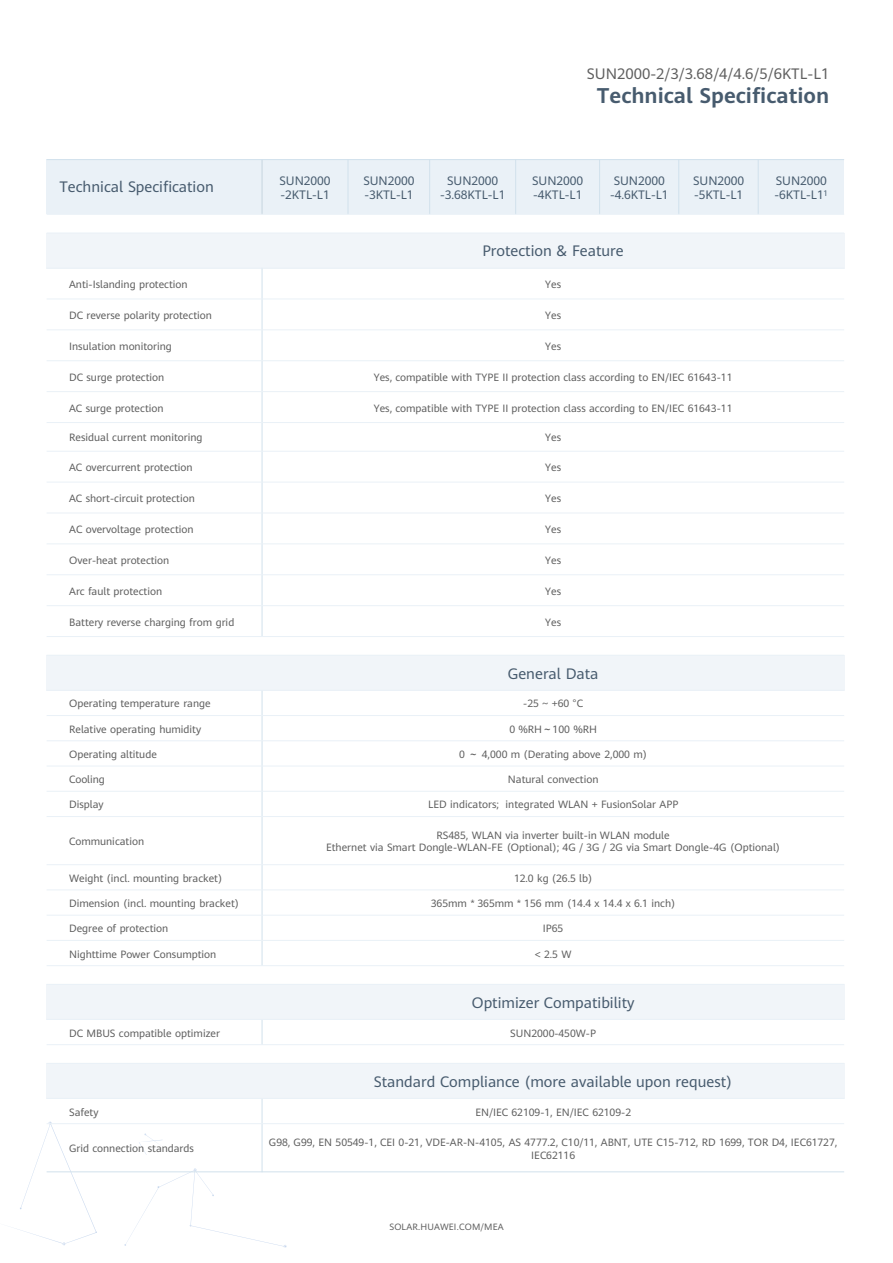
<style>
.page{position:relative;width:893px;height:1263px;background:#fff}
.page>*{position:absolute;margin:0;border:0;box-sizing:border-box;transform-origin:0 0}
.t1{font:700 21px "Huawei Sans";color:#475b6e}
.t2{font:15px "Huawei Sans";color:#475b6e}
.t3{font:15px "Huawei Sans";letter-spacing:-.005em;color:#5f5f5f}
.t4{font:12px/14.4px "Huawei Sans";letter-spacing:-.005em;color:#475b6e}
.t5{font:10.5px/12.6px "Huawei Sans";color:#5f5f5f;text-align:center}
.t6{font:9px "Huawei Sans";letter-spacing:.015em;color:#5f5f5f}
.s1{font-family:"Arial Unicode MS"}
</style>
<div class="page">
<svg style="left:15px;top:1122px;width:271px;height:126px"></svg>
<div style="left:47px;top:160px;width:215px;height:54px;background:#eaf1f7"></div>
<div style="left:262px;top:160px;width:86px;height:54px;background:#eaf1f7"></div>
<div style="left:348px;top:160px;width:82px;height:54px;background:#eaf1f7"></div>
<div style="left:430px;top:160px;width:86px;height:54px;background:#eaf1f7"></div>
<div style="left:516px;top:160px;width:83px;height:54px;background:#eaf1f7"></div>
<div style="left:599px;top:160px;width:80px;height:54px;background:#eaf1f7"></div>
<div style="left:679px;top:160px;width:79px;height:54px;background:#eaf1f7"></div>
<div style="left:758px;top:160px;width:86px;height:54px;background:#eaf1f7"></div>
<div style="left:47px;top:233px;width:215px;height:35px;background:#f1f5f9"></div>
<div style="left:262px;top:233px;width:582px;height:35px;background:#f1f5f9"></div>
<div style="left:47px;top:655px;width:215px;height:35px;background:#f1f5f9"></div>
<div style="left:262px;top:655px;width:582px;height:35px;background:#f1f5f9"></div>
<div style="left:47px;top:984px;width:215px;height:35px;background:#f1f5f9"></div>
<div style="left:262px;top:984px;width:582px;height:35px;background:#f1f5f9"></div>
<div style="left:47px;top:1063px;width:215px;height:35px;background:#f1f5f9"></div>
<div style="left:262px;top:1063px;width:582px;height:35px;background:#f1f5f9"></div>
<hr style="left:262px;top:159px;width:1px;height:55px;background:#c6d5df">
<hr style="left:262px;top:268px;width:1px;height:369px;background:#d1e1ec">
<hr style="left:262px;top:690px;width:1px;height:276px;background:#d1e1ec">
<svg style="left:262px;top:1020px;width:1px;height:24px"></svg>
<hr style="left:262px;top:1098px;width:1px;height:74px;background:#d1e1ec">
<hr style="left:348px;top:159px;width:1px;height:55px;background:#d1e1ec">
<hr style="left:429px;top:159px;width:1px;height:55px;background:#d1e1ec">
<hr style="left:515px;top:159px;width:1px;height:55px;background:#d1e1ec">
<hr style="left:599px;top:159px;width:1px;height:55px;background:#d1e1ec">
<hr style="left:678px;top:159px;width:1px;height:55px;background:#d1e1ec">
<hr style="left:758px;top:159px;width:1px;height:55px;background:#d1e1ec">
<hr style="left:47px;top:214px;width:797px;height:1px;background:#eaf1f7">
<hr style="left:47px;top:233px;width:797px;height:1px;background:#eaf1f7">
<hr style="left:47px;top:268px;width:797px;height:1px;background:#eaf1f7">
<hr style="left:47px;top:299px;width:797px;height:1px;background:#eaf1f7">
<hr style="left:47px;top:330px;width:797px;height:1px;background:#eaf1f7">
<hr style="left:47px;top:360px;width:797px;height:1px;background:#eaf1f7">
<hr style="left:47px;top:391px;width:797px;height:1px;background:#eaf1f7">
<hr style="left:47px;top:422px;width:797px;height:1px;background:#eaf1f7">
<hr style="left:47px;top:451px;width:797px;height:1px;background:#eaf1f7">
<hr style="left:47px;top:482px;width:797px;height:1px;background:#eaf1f7">
<hr style="left:47px;top:513px;width:797px;height:1px;background:#eaf1f7">
<hr style="left:47px;top:544px;width:797px;height:1px;background:#eaf1f7">
<hr style="left:47px;top:574px;width:797px;height:1px;background:#eaf1f7">
<hr style="left:47px;top:605px;width:797px;height:1px;background:#eaf1f7">
<hr style="left:47px;top:636px;width:797px;height:1px;background:#eaf1f7">
<hr style="left:47px;top:655px;width:797px;height:1px;background:#eaf1f7">
<hr style="left:47px;top:690px;width:797px;height:1px;background:#eaf1f7">
<hr style="left:47px;top:715px;width:797px;height:1px;background:#eaf1f7">
<hr style="left:47px;top:740px;width:797px;height:1px;background:#eaf1f7">
<hr style="left:47px;top:766px;width:797px;height:1px;background:#eaf1f7">
<hr style="left:47px;top:791px;width:797px;height:1px;background:#eaf1f7">
<hr style="left:47px;top:816px;width:797px;height:1px;background:#eaf1f7">
<hr style="left:47px;top:864px;width:797px;height:1px;background:#eaf1f7">
<hr style="left:47px;top:890px;width:797px;height:1px;background:#eaf1f7">
<hr style="left:47px;top:915px;width:797px;height:1px;background:#eaf1f7">
<hr style="left:47px;top:940px;width:797px;height:1px;background:#eaf1f7">
<hr style="left:47px;top:965px;width:797px;height:1px;background:#eaf1f7">
<hr style="left:47px;top:984px;width:797px;height:1px;background:#eaf1f7">
<hr style="left:47px;top:1019px;width:797px;height:1px;background:#eaf1f7">
<hr style="left:47px;top:1044px;width:797px;height:1px;background:#eaf1f7">
<hr style="left:47px;top:1063px;width:797px;height:1px;background:#eaf1f7">
<hr style="left:47px;top:1098px;width:797px;height:1px;background:#eaf1f7">
<hr style="left:47px;top:1123px;width:797px;height:1px;background:#eaf1f7">
<hr style="left:47px;top:159px;width:797px;height:1px;background:#d1e1ec">
<hr style="left:47px;top:1171px;width:797px;height:1px;background:#d1e1ec">
<h2 class="t3" style="left:587px;top:63px;width:244px">SUN2000-2/3/3.68/4/4.6/5/6KTL-L1</h2>
<h1 class="t1" style="left:597px;top:81px;width:234px">Technical Specification</h1>
<h2 class="t2" style="left:59px;top:176px;width:156px">Technical Specification</h2>
<p class="t4" style="left:279px;top:173px;width:53px">SUN2000 -2KTL-L1</p>
<p class="t4" style="left:363px;top:173px;width:53px">SUN2000 -3KTL-L1</p>
<p class="t4" style="left:440px;top:173px;width:67px;text-align:center">SUN2000 -3.68KTL-L1</p>
<p class="t4" style="left:532px;top:173px;width:53px">SUN2000 -4KTL-L1</p>
<p class="t4" style="left:610px;top:173px;width:60px;text-align:center">SUN2000 -4.6KTL-L1</p>
<p class="t4" style="left:693px;top:173px;width:53px">SUN2000 -5KTL-L1</p>
<p class="t4" style="left:774px;top:173px;width:55px">SUN2000 -6KTL-L1<sup>1</sup></p>
<h2 class="t2" style="left:482px;top:241px;width:143px">Protection &amp; Feature</h2>
<p class="t5" style="left:69px;top:278px;width:120px">Anti-Islanding protection</p>
<p class="t5" style="left:545px;top:278px;width:17px">Yes</p>
<p class="t5" style="left:69px;top:308px;width:144px">DC reverse polarity protection</p>
<p class="t5" style="left:545px;top:308px;width:17px">Yes</p>
<p class="t5" style="left:69px;top:339px;width:104px">Insulation monitoring</p>
<p class="t5" style="left:545px;top:339px;width:17px">Yes</p>
<p class="t5" style="left:69px;top:370px;width:97px">DC surge protection</p>
<p class="t5" style="left:374px;top:370px;width:360px">Yes, compatible with TYPE II protection class according to EN/IEC 61643-11</p>
<p class="t5" style="left:69px;top:401px;width:96px">AC surge protection</p>
<p class="t5" style="left:374px;top:401px;width:360px">Yes, compatible with TYPE II protection class according to EN/IEC 61643-11</p>
<p class="t5" style="left:69px;top:431px;width:135px">Residual current monitoring</p>
<p class="t5" style="left:545px;top:431px;width:17px">Yes</p>
<p class="t5" style="left:69px;top:461px;width:125px">AC overcurrent protection</p>
<p class="t5" style="left:545px;top:461px;width:17px">Yes</p>
<p class="t5" style="left:69px;top:492px;width:127px">AC short-circuit protection</p>
<p class="t5" style="left:545px;top:492px;width:17px">Yes</p>
<p class="t5" style="left:69px;top:522px;width:126px">AC overvoltage protection</p>
<p class="t5" style="left:545px;top:522px;width:17px">Yes</p>
<p class="t5" style="left:69px;top:553px;width:102px">Over-heat protection</p>
<p class="t5" style="left:545px;top:553px;width:17px">Yes</p>
<p class="t5" style="left:69px;top:584px;width:94px">Arc fault protection</p>
<p class="t5" style="left:545px;top:584px;width:17px">Yes</p>
<p class="t5" style="left:69px;top:615px;width:167px">Battery reverse charging from grid</p>
<p class="t5" style="left:545px;top:615px;width:17px">Yes</p>
<h2 class="t2" style="left:508px;top:663px;width:92px">General Data</h2>
<p class="t5" style="left:69px;top:697px;width:143px">Operating temperature range</p>
<p class="t5" style="left:523px;top:697px;width:61px">-25 ~ +60 <span class="s1">°</span>C</p>
<p class="t5" style="left:69px;top:722px;width:134px">Relative operating humidity</p>
<p class="t5" style="left:509px;top:722px;width:89px">0 %RH<span class="s1">～</span>100 %RH</p>
<p class="t5" style="left:69px;top:747px;width:89px">Operating altitude</p>
<p class="t5" style="left:459px;top:747px;width:189px">0 <span class="s1">～</span> 4,000 m (Derating above 2,000 m)</p>
<p class="t5" style="left:69px;top:773px;width:37px">Cooling</p>
<p class="t5" style="left:508px;top:773px;width:92px">Natural convection</p>
<p class="t5" style="left:69px;top:798px;width:36px">Display</p>
<p class="t5" style="left:428px;top:798px;width:252px">LED indicators; integrated WLAN + FusionSolar APP</p>
<p class="t5" style="left:69px;top:835px;width:77px">Communication</p>
<p class="t5" style="left:326px;top:828px;width:456px">RS485, WLAN via inverter built-in WLAN module<br>Ethernet via Smart Dongle-WLAN-FE (Optional); 4G / 3G / 2G via Smart Dongle-4G (Optional)</p>
<p class="t5" style="left:69px;top:871px;width:155px">Weight (incl. mounting bracket)</p>
<p class="t5" style="left:514px;top:871px;width:80px">12.0 kg (26.5 lb)</p>
<p class="t5" style="left:69px;top:897px;width:171px">Dimension (incl. mounting bracket)</p>
<p class="t5" style="left:431px;top:897px;width:246px">365mm * 365mm * 156 mm (14.4 x 14.4 x 6.1 inch)</p>
<p class="t5" style="left:69px;top:922px;width:101px">Degree of protection</p>
<p class="t5" style="left:543px;top:922px;width:22px">IP65</p>
<p class="t5" style="left:69px;top:947px;width:149px">Nighttime Power Consumption</p>
<p class="t5" style="left:535px;top:947px;width:38px">&lt; 2.5 W</p>
<h2 class="t2" style="left:472px;top:992px;width:164px">Optimizer Compatibility</h2>
<p class="t5" style="left:69px;top:1026px;width:152px">DC MBUS compatible optimizer</p>
<p class="t5" style="left:510px;top:1026px;width:87px">SUN2000-450W-P</p>
<h2 class="t2" style="left:374px;top:1071px;width:360px">Standard Compliance (more available upon request)</h2>
<p class="t5" style="left:69px;top:1105px;width:31px">Safety</p>
<p class="t5" style="left:475px;top:1105px;width:157px">EN/IEC 62109-1, EN/IEC 62109-2</p>
<p class="t5" style="left:69px;top:1142px;width:126px">Grid connection standards</p>
<p class="t5" style="left:269px;top:1135px;width:570px">G98, G99, EN 50549-1, CEI 0-21, VDE-AR-N-4105, AS 4777.2, C10/11, ABNT, UTE C15-712, RD 1699, TOR D4, IEC61727,<br>IEC62116</p>
<p class="t6" style="left:389px;top:1220px;width:116px">SOLAR.HUAWEI.COM/MEA</p>
</div>
